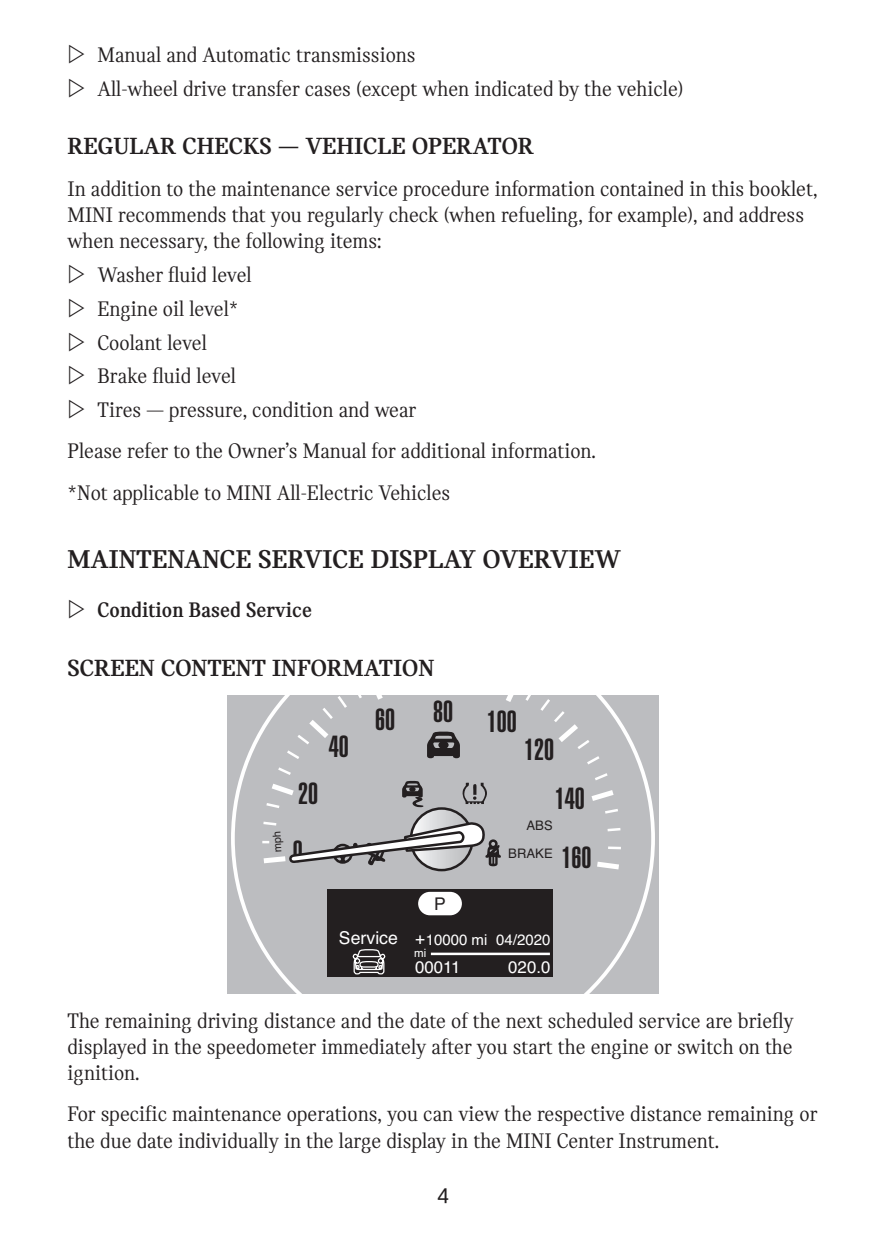
<style>
.page{position:relative;width:886px;height:1248px;background:#fff}
.page>*{position:absolute;margin:0;border:0;box-sizing:border-box;transform-origin:0 0}
.t1{font:900 extra-condensed 30px/58.8px "Helvetica";color:#231f20}
.t2{font:700 27.5px "MINI Serif";color:#231f20}
.t3{font:700 25px "MINI Serif";color:#231f20}
.t4{font:22.5px/26.2px "MINI Serif";color:#231f20;scale:.93 1}
.t5{font:700 22.5px "MINI Serif";color:#231f20;scale:.93 1}
.t6{font:20px "BMW Type Global Pro";color:#231f20}
.t7{font:17.75px "Helvetica";color:#fff}
.t8{font:17.5px "Helvetica";color:#231f20}
.t9{font:17px "Helvetica";color:#fff}
.t10{font:16.75px "Helvetica";color:#fff}
.t11{font:15px "Helvetica";color:#fff}
.t12{font:13px "Helvetica";color:#231f20}
.t13{font:11.5px "Helvetica";color:#fff}
</style>
<div class="page">
<div style="left:229px;top:695px;width:428px;height:298px;background:#bcbdc0"></div>
<div style="left:327px;top:889px;width:225px;height:87px;background:#231f20"></div>
<hr style="left:431px;top:952px;width:119px;height:3px;background:#fff">
<svg style="left:352px;top:949px;width:34px;height:26px"></svg>
<div style="left:418px;top:891px;width:44px;height:24px;background:#fff;border-radius:12px"></div>
<svg style="left:258px;top:695px;width:366px;height:177px;background:#b8b9bb"></svg>
<p class="t4" style="left:98px;top:42px;width:343px">Manual and Automatic transmissions</p>
<p class="t4" style="left:98px;top:75px;width:631px">All‑wheel drive transfer cases (except when indicated y the vehicle)</p>
<h2 class="t3" style="left:68px;top:132px;width:468px">REGULAR CHECKS — VEHICLE OPERATOR</h2>
<p class="t4" style="left:68px;top:175px;width:808px">In addition to the maintenance service procedure information contained in this ooklet,<br>MINI recommends that you regularly check (when refueling, for example), and address when necessary, the following items:</p>
<p class="t4" style="left:98px;top:262px;width:167px">Washer fuid level</p>
<p class="t4" style="left:98px;top:295px;width:153px">Engine oil level*</p>
<p class="t4" style="left:98px;top:329px;width:119px">Coolant level</p>
<p class="t4" style="left:98px;top:363px;width:150px">Brake fuid level</p>
<p class="t4" style="left:68px;top:389px;width:569px;line-height:41.2px;text-indent:30px">Tires — pressure, condition and wear<br>Please refer to the Owner’s Manual for additional information.</p>
<p class="t4" style="left:68px;top:479px;width:413px">*Not applica le to MINI All‑Electric Vehicles</p>
<h1 class="t2" style="left:68px;top:544px;width:555px">MAINTENANCE SERVICE DISPLAY OVERVIEW</h1>
<p class="t5" style="left:98px;top:597px;width:232px">Con ition Base Service</p>
<h2 class="t3" style="left:68px;top:654px;width:368px">SCREEN CONTENT INFORMATION</h2>
<p class="t1" style="left:298px;top:764px;width:21px">20</p>
<p class="t1" style="left:329px;top:717px;width:21px">40</p>
<p class="t1" style="left:293px;top:822px;width:11px">0</p>
<p class="t1" style="left:375px;top:690px;width:21px">60</p>
<p class="t1" style="left:433px;top:692px;width:85px">80 100</p>
<p class="t1" style="left:524px;top:720px;width:31px">120</p>
<p class="t1" style="left:555px;top:769px;width:38px">140<br>160</p>
<p class="t12" style="left:526px;top:815px;width:28px">ABS</p>
<p class="t12" style="left:508px;top:843px;width:46px">BRAKE</p>
<p class="t7" style="left:339px;top:923px;width:61px">Service</p>
<p class="t8" style="left:434px;top:890px;width:13px">P</p>
<p class="t9" style="left:415px;top:924px;width:11px">+</p>
<p class="t11" style="left:496px;top:928px;width:56px">04/2020</p>
<p class="t11" style="left:426px;top:928px;width:63px">10000 mi</p>
<p class="t10" style="left:415px;top:954px;width:47px">00011</p>
<p class="t10" style="left:508px;top:954px;width:44px">020.0</p>
<p class="t13" style="left:414px;top:943px;width:14px">mi</p>
<p class="t4" style="left:68px;top:1007px;width:782px;text-align:justify">The remaining driving distance and the date of the next scheduled service are riefy displayed in the speedometer immediately after you start the engine or switch on the ignition.</p>
<p class="t4" style="left:68px;top:1101px;width:808px">For specifc maintenance operations, you can view the respective distance remaining or the due date individually in the large display in the MINI Center Instrument.</p>
<p class="t6" style="left:437px;top:1180px;width:13px">4</p>
</div>
